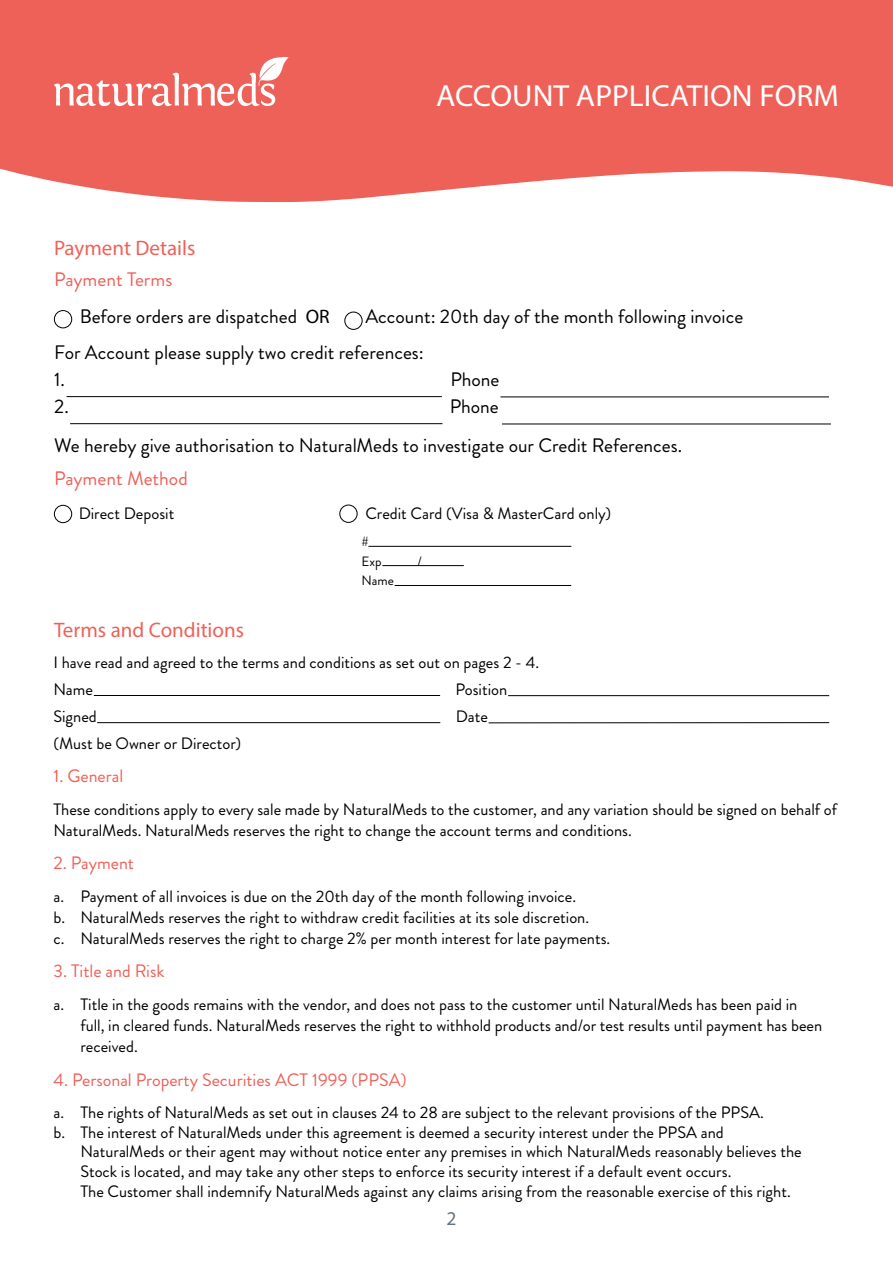
<style>
.page{position:relative;width:893px;height:1263px;background:#fff}
.page>*{position:absolute;margin:0;border:0;box-sizing:border-box;transform-origin:0 0}
.t1{font:30.6px "Myriad Pro";color:#fff}
.t2{font:21px "Myriad Pro";color:#ee6158}
.t3{font:19.5px/37.5px "Brandon Grotesque";color:#000}
.t4{font:19.5px "Brandon Grotesque";color:#ee6158}
.t5{font:19.5px "Myriad Pro";color:#64747d}
.t6{font:18px "Brandon Grotesque";color:#ee6158}
.t7{font:18px "Brandon Grotesque";color:#f15f52}
.t8{font:16.5px/21px "Brandon Grotesque";color:#000}
.t9{font:13.5px/19.5px "Brandon Grotesque";color:#000}
.s1{color:#ee6158}
.s2{font-family:"Myriad Pro"}
</style>
<div class="page">
<svg style="left:0;top:0;width:893px;height:202px;fill:#ee6158"></svg>
<svg style="left:54px;top:57px;width:235px;height:49px"></svg>
<hr style="left:94px;top:695px;width:346px;height:1px;background:#000">
<hr style="left:97px;top:722px;width:343px;height:1px;background:#000">
<hr style="left:508px;top:695px;width:321px;height:1px;background:#000">
<hr style="left:489px;top:722px;width:340px;height:1px;background:#000">
<div style="left:54px;top:310px;width:18px;height:18px;border:1px solid #000;border-radius:50%"></div>
<div style="left:344px;top:312px;width:18px;height:18px;border:1px solid #000;border-radius:50%"></div>
<hr style="left:67px;top:396px;width:375px;height:1px;background:#000">
<hr style="left:70px;top:423px;width:372px;height:1px;background:#000">
<hr style="left:500px;top:397px;width:329px;height:1px;background:#000">
<hr style="left:502px;top:424px;width:329px;height:1px;background:#000">
<div style="left:339px;top:505px;width:18px;height:18px;border:1px solid #000;border-radius:50%"></div>
<div style="left:54px;top:505px;width:18px;height:18px;border:1px solid #000;border-radius:50%"></div>
<hr style="left:382px;top:565px;width:82px;height:1px;background:#000">
<hr style="left:395px;top:585px;width:176px;height:1px;background:#000">
<hr style="left:368px;top:546px;width:203px;height:1px;background:#000">
<p class="t2" style="left:54px;top:235px;width:143px">Payment Details</p>
<h1 class="t1" style="left:436px;top:77px;width:404px">ACCOUNT APPLICATION FORM</h1>
<p class="t3" style="left:80px;top:261px;width:252px;text-indent:-25px"><span class="s1">Payment Terms<br></span>Before orders are dispatched <span class="s2">OR</span></p>
<p class="t3" style="left:54px;top:299px;width:690px;line-height:36px;text-indent:311px">Account: 20th day of the month following invoice<br>For Account please supply two credit references:</p>
<p class="t3" style="left:54px;top:361px;width:12px">1.</p>
<p class="t3" style="left:450px;top:361px;width:51px">Phone</p>
<p class="t3" style="left:54px;top:388px;width:16px">2.</p>
<p class="t3" style="left:54px;top:387px;width:629px;line-height:39px;text-indent:395px">Phone<br>We hereby give authorisation to NaturalMeds to investigate our Credit References.</p>
<p class="t4" style="left:54px;top:465px;width:135px">Payment Method</p>
<p class="t8" style="left:79px;top:503px;width:97px">Direct Deposit</p>
<p class="t8" style="left:365px;top:503px;width:247px">Credit Card (Visa &amp; MasterCard only)</p>
<p class="t9" style="left:362px;top:532px;width:22px">#<br>Exp</p>
<p class="t9" style="left:418px;top:551px;width:6px">/</p>
<p class="t9" style="left:362px;top:571px;width:34px">Name</p>
<p class="t2" style="left:54px;top:617px;width:192px">Terms and Conditions</p>
<p class="t8" style="left:53px;top:649px;width:487px;line-height:27px">I have read and agreed to the terms and conditions as set out on pages 2 - 4.<br>Name</p>
<p class="t8" style="left:456px;top:679px;width:53px">Position</p>
<p class="t8" style="left:53px;top:706px;width:45px">Signed</p>
<p class="t8" style="left:456px;top:706px;width:34px">Date</p>
<p class="t8" style="left:53px;top:733px;width:189px">(Must be Owner or Director)</p>
<p class="t7" style="left:53px;top:764px;width:71px">1. General</p>
<p class="t8" style="left:53px;top:799px;width:785px">These conditions apply to every sale made by NaturalMeds to the customer, and any variation should be signed on behalf of<br>NaturalMeds. NaturalMeds reserves the right to change the account terms and conditions.</p>
<p class="t6" style="left:53px;top:851px;width:82px">2. Payment</p>
<p class="t8" style="left:53px;top:886px;width:558px">a. Payment of all invoices is due on the 20th day of the month following invoice.<br>b. NaturalMeds reserves the right to withdraw credit facilities at its sole discretion.<br>c. NaturalMeds reserves the right to charge 2% per month interest for late payments.</p>
<p class="t6" style="left:53px;top:959px;width:113px">3. Title and Risk</p>
<p class="t8" style="left:80px;top:994px;width:743px;text-indent:-27px">a. Title in the goods remains with the vendor, and does not pass to the customer until NaturalMeds has been paid in full, in cleared funds. NaturalMeds reserves the right to withhold products and/or test results until payment has been received.</p>
<p class="t6" style="left:53px;top:1067px;width:355px">4. Personal Property Securities ACT 1999 (PPSA)</p>
<p class="t8" style="left:53px;top:1102px;width:712px;line-height:19.8px">a. The rights of NaturalMeds as set out in clauses 24 to 28 are subject to the relevant provisions of the PPSA. b. The interest of NaturalMeds under this agreement is deemed a security interest under the PPSA and</p>
<p class="t8" style="left:80px;top:1142px;width:723px;line-height:19.8px">NaturalMeds or their agent may without notice enter any premises in which NaturalMeds reasonably believes the<br>Stock is located, and may take any other steps to enforce its security interest if a default event occurs.<br>The Customer shall indemnify NaturalMeds against any claims arising from the reasonable exercise of this right.</p>
<p class="t5" style="left:446px;top:1206px;width:12px">2</p>
</div>
